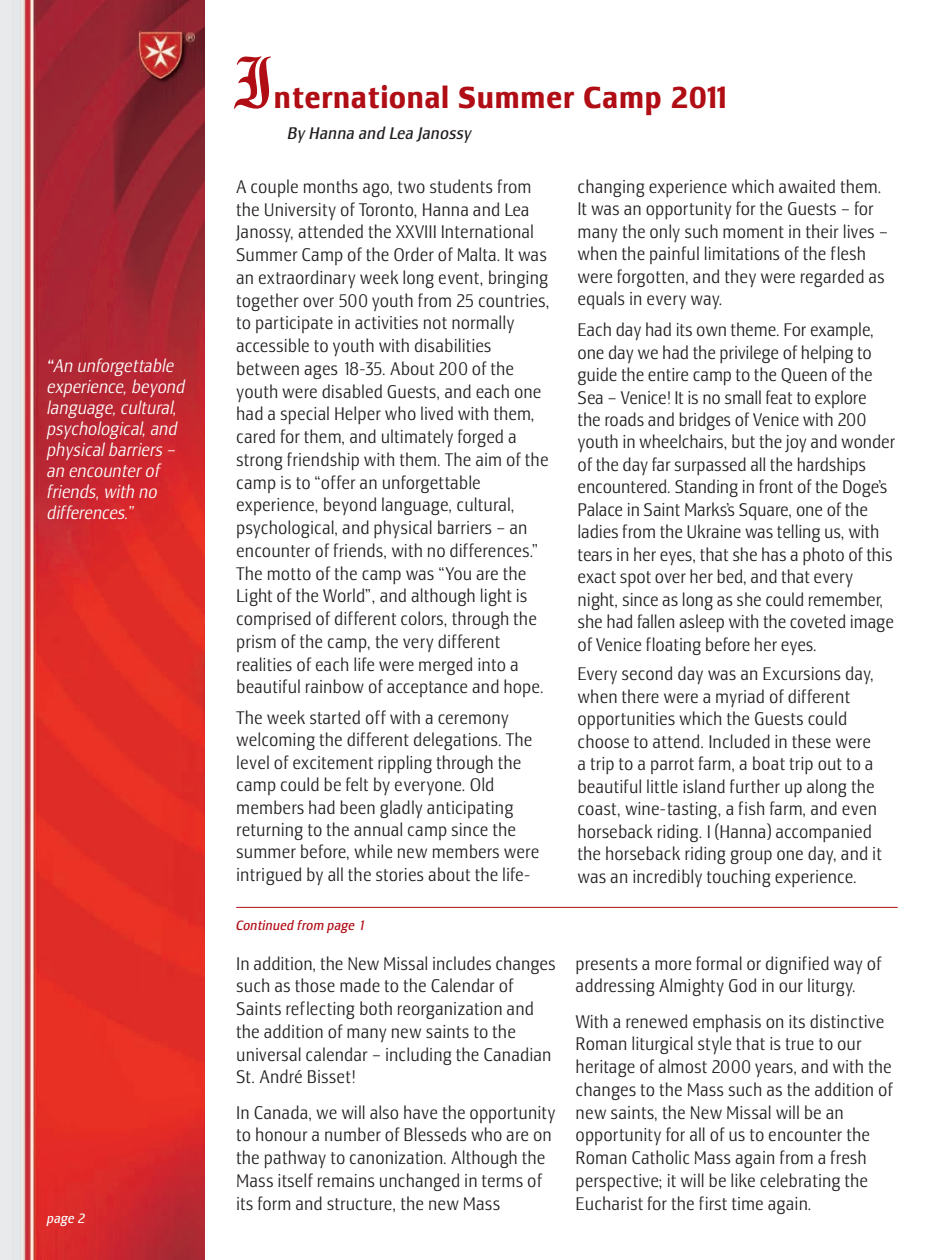
<style>
.page{position:relative;width:945px;height:1260px;background:#fff}
.page>*{position:absolute;margin:0;border:0;box-sizing:border-box;transform-origin:0 0}
.t1{font:78.75px "Manuscript";color:#b00d15}
.t2{font:700 condensed 31.5px "Lesmore";color:#b00d15}
.t3{font:300 condensed 18.38px/22.8px "Lesmore";color:#231f20}
.t4{font:italic 300 condensed 18.38px/21px "Lesmore";letter-spacing:-.01em;color:#fff}
.t5{font:italic condensed 17.5px "Lesmore";color:#231f20}
.t6{font:italic condensed 14px "Lesmore";color:#b00d15}
.t7{font:italic condensed 14px "Lesmore";color:#fff}
.s1{font-weight:400}
</style>
<div class="page">
<img style="left:0;top:0;width:205px;height:1260px">
<hr style="left:236px;top:907px;width:662px;height:1px;background:#b00d15">
<p class="t4" style="left:47px;top:358px;width:140px"><span class="s1">“</span>An unforgettable experience, beyond language, cultural, psychological, and physical barriers – an encounter of friends, with no differences.”</p>
<p class="t7" style="left:47px;top:1213px;width:40px">page 2</p>
<h1 class="t1" style="left:236px;top:34px;width:39px">I</h1>
<h2 class="t2" style="left:274px;top:87px;width:459px">nternational Summer Camp 2011</h2>
<p class="t5" style="left:288px;top:128px;width:186px">By Hanna and Lea Janossy</p>
<p class="t3" style="left:236px;top:177px;width:315px">A couple months ago, two students from the University of Toronto, Hanna and Lea Janossy, attended the XXVIII International Summer Camp of the Order of Malta. It was an extraordinary week long event, bringing together over 500 youth from 25 countries, to participate in activities not normally accessible to youth with disabilities between ages 18-35. About 200 of the youth were disabled Guests, and each one had a special Helper who lived with them, cared for them, and ultimately forged a strong friendship with them. The aim of the camp is to “offer an unforgettable experience, beyond language, cultural, psychological, and physical barriers – an encounter of friends, with no differences.” The motto of the camp was “You are the Light of the World”, and although light is comprised of different colors, through the prism of the camp, the very different realities of each life were merged into a beautiful rainbow of acceptance and hope.</p>
<p class="t3" style="left:236px;top:709px;width:305px">The week started off with a ceremony welcoming the different delegations. The level of excitement rippling through the camp could be felt by everyone. Old members had been gladly anticipating returning to the annual camp since the summer before, while new members were intrigued by all the stories about the life-</p>
<p class="t6" style="left:236px;top:920px;width:131px">Continued from page 1</p>
<p class="t3" style="left:236px;top:954px;width:321px">In addition, the New Missal includes changes such as those made to the Calendar of Saints reflecting both reorganization and the addition of many new saints to the universal calendar – including the Canadian St. André Bisset!</p>
<p class="t3" style="left:236px;top:1103px;width:321px">In Canada, we will also have the opportunity to honour a number of Blesseds who are on the pathway to canonization. Although the Mass itself remains unchanged in terms of its form and structure, the new Mass</p>
<p class="t3" style="left:578px;top:177px;width:312px">changing experience which awaited them.<br>It was an opportunity for the Guests – for many the only such moment in their lives – when the painful limitations of the flesh were forgotten, and they were regarded as equals in every way.</p>
<p class="t3" style="left:578px;top:320px;width:319px">Each day had its own theme. For example, one day we had the privilege of helping to guide the entire camp to the Queen of the Sea – Venice! It is no small feat to explore<br>the roads and bridges of Venice with 200 youth in wheelchairs, but the joy and wonder of the day far surpassed all the hardships encountered. Standing in front of the Doge’s Palace in Saint Marks’s Square, one of the ladies from the Ukraine was telling us, with tears in her eyes, that she has a photo of this exact spot over her bed, and that every night, since as long as she could remember, she had fallen asleep with the coveted image of Venice floating before her eyes.</p>
<p class="t3" style="left:578px;top:665px;width:306px">Every second day was an Excursions day, when there were a myriad of different opportunities which the Guests could choose to attend. Included in these were a trip to a parrot farm, a boat trip out to a beautiful little island further up along the coast, wine-tasting, a fish farm, and even horseback riding. I (Hanna) accompanied the horseback riding group one day, and it was an incredibly touching experience.</p>
<p class="t3" style="left:576px;top:954px;width:308px">presents a more formal or dignified way of addressing Almighty God in our liturgy.</p>
<p class="t3" style="left:576px;top:1012px;width:319px">With a renewed emphasis on its distinctive Roman liturgical style that is true to our heritage of almost 2000 years, and with the changes to the Mass such as the addition of new saints, the New Missal will be an opportunity for all of us to encounter the Roman Catholic Mass again from a fresh perspective; it will be like celebrating the Eucharist for the first time again.</p>
</div>
